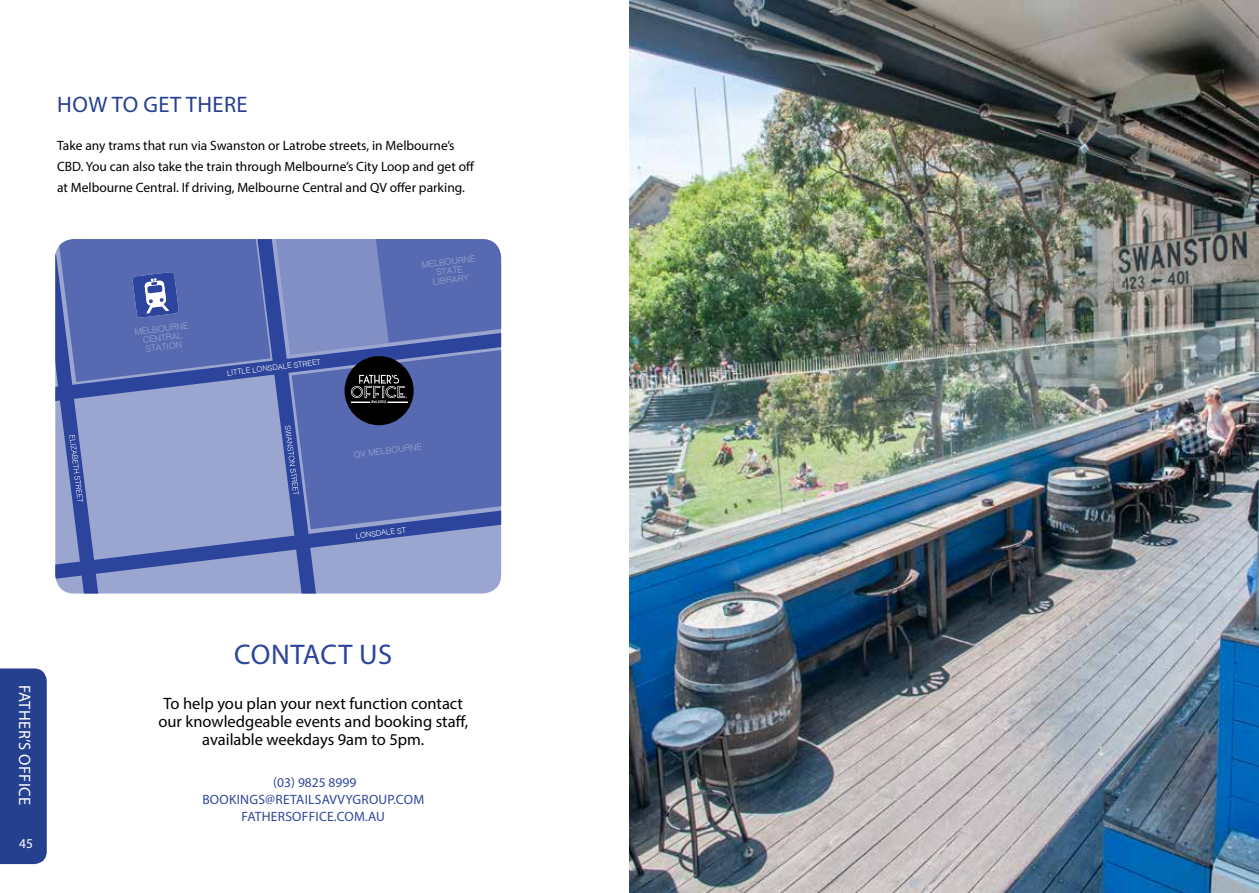
<style>
.page{position:relative;width:1259px;height:893px;background:#fff}
.page>*{position:absolute;margin:0;border:0;box-sizing:border-box;transform-origin:0 0}
.t1{font:28.5px "Myriad Pro";letter-spacing:.02em;color:#2d449c}
.t2{font:22.5px "Myriad Pro";letter-spacing:.02em;color:#25408f}
.t3{font:16.5px/18px "Myriad Pro";color:#000;text-align:center}
.t4{font:16.5px "Myriad Pro";letter-spacing:.02em;color:#fff}
.t5{font:13.5px/21px "Myriad Pro";color:#000}
.t6{font:13.5px/17px "Myriad Pro";letter-spacing:.02em;color:#2d479c;text-align:center}
.t7{font:13.5px "Myriad Pro";color:#fff}
.t8{font:300 8.7px/9.1px "Helvetica";color:#9aa5d0;text-align:center}
.t9{font:300 7.5px "Helvetica";color:#fff}
.t10{font:600 3.6px "Montserrat";color:#fff}
</style>
<div class="page">
<div style="left:0;top:668px;width:47px;height:196px;background:#25408f"></div>
<svg style="left:55px;top:239px;width:446px;height:354px;background:#6b7bb6"></svg>
<img style="left:629px;top:0;width:630px;height:893px">
<h2 class="t2" style="left:57px;top:90px;width:192px">HOW TO GET THERE</h2>
<p class="t5" style="left:57px;top:134px;width:419px">Take any trams that run via Swanston or Latrobe streets, in Melbourne’s<br>CBD. You can also take the train through Melbourne’s City Loop and get off at Melbourne Central. If driving, Melbourne Central and QV offer parking.</p>
<p class="t8" style="left:134px;top:327px;width:56px;rotate:-7deg">MELBOURNE<br>CENTRAL<br>STATION</p>
<p class="t9" style="left:226px;top:367px;width:96px;rotate:-7deg">LITTLE LONSDALE STREET</p>
<p class="t8" style="left:421px;top:260px;width:56px;rotate:-7deg">MELBOURNE<br>STATE<br>LIBRARY</p>
<p class="t10" style="left:371px;top:400px;width:16px">Est.2012</p>
<p class="t8" style="left:353px;top:449px;width:70px;rotate:-7deg">QV MELBOURNE</p>
<p class="t9" style="left:355px;top:530px;width:52px;rotate:-7deg">LONSDALE ST</p>
<p class="t4" style="left:35px;top:685px;width:121px;rotate:90deg">FATHER’S OFFICE</p>
<p class="t7" style="left:19px;top:835px;width:15px">45</p>
<h1 class="t1" style="left:234px;top:637px;width:159px">CONTACT US</h1>
<p class="t3" style="left:158px;top:694px;width:311px">To help you plan your next function contact our knowledgeable events and booking staff, available weekdays 9am to 5pm.</p>
<p class="t6" style="left:202px;top:773px;width:223px">(03) 9825 8999<br>BOOKINGS@RETAILSAVVYGROUP.COM<br>FATHERSOFFICE.COM.AU</p>
</div>
